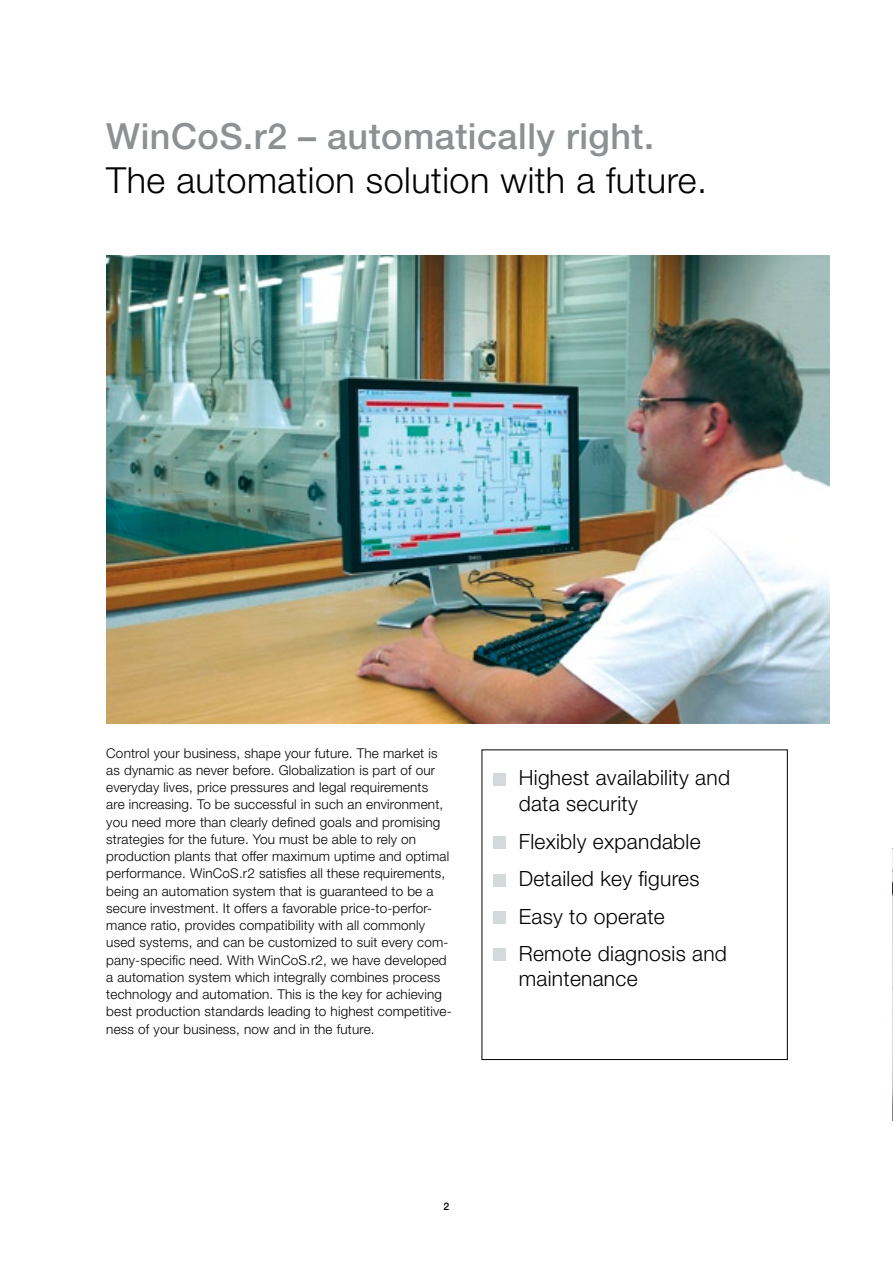
<style>
.page{position:relative;width:893px;height:1263px;background:#fff}
.page>*{position:absolute;margin:0;border:0;box-sizing:border-box;transform-origin:0 0}
.t1{font:300 36px "Helvetica Neue LT";letter-spacing:.015em;color:#000}
.t2{font:500 36px "Helvetica Neue LT";letter-spacing:.015em;color:#8d9193}
.t3{font:300 21px/37.2px "Helvetica Neue LT";letter-spacing:.015em;color:#000}
.t4{font:300 13.5px/17.2px "Helvetica Neue LT";letter-spacing:.015em;color:#000}
.t5{font:500 10.5px "Helvetica Neue LT";color:#000}
</style>
<div class="page">
<img style="left:106px;top:255px;width:723px;height:468px">
<img style="left:892px;top:848px;width:1px;height:272px">
<div style="left:482px;top:749px;width:306px;height:311px;border:1px solid #000"></div>
<div style="left:493px;top:773px;width:13px;height:12px;background:#d4d9dc"></div>
<div style="left:493px;top:836px;width:13px;height:13px;background:#d4d9dc"></div>
<div style="left:493px;top:874px;width:13px;height:12px;background:#d4d9dc"></div>
<div style="left:493px;top:911px;width:13px;height:13px;background:#d4d9dc"></div>
<div style="left:493px;top:948px;width:13px;height:13px;background:#d4d9dc"></div>
<h1 class="t2" style="left:106px;top:115px;width:549px">WinCoS.r2 – automatically right.</h1>
<h1 class="t1" style="left:106px;top:158px;width:602px">The automation solution with a future.</h1>
<p class="t4" style="left:106px;top:744px;width:347px">Control your business, shape your future. The market is as dynamic as never before. Globalization is part of our everyday lives, price pressures and legal requirements<br>are increasing. To be successful in such an environment, you need more than clearly defined goals and promising strategies for the future. You must be able to rely on production plants that offer maximum uptime and optimal performance. WinCoS.r2 satisfies all these requirements, being an automation system that is guaranteed to be a secure investment. It offers a favorable price-to-perfor&shy;mance ratio, provides compatibility with all commonly used systems, and can be customized to suit every com&shy;pany-specific need. With WinCoS.r2, we have developed a automation system which integrally combines process technology and automation. This is the key for achieving best production standards leading to highest competitive&shy;ness of your business, now and in the future.</p>
<p class="t5" style="left:444px;top:1199px;width:7px">2</p>
<h2 class="t3" style="left:519px;top:765px;width:213px;line-height:25.2px">Highest availability and data security</h2>
<h2 class="t3" style="left:519px;top:823px;width:210px">Flexibly expandable<br>Detailed key figures<br>Easy to operate<br>Remote diagnosis and</h2>
<h2 class="t3" style="left:519px;top:959px;width:120px">maintenance</h2>
</div>
